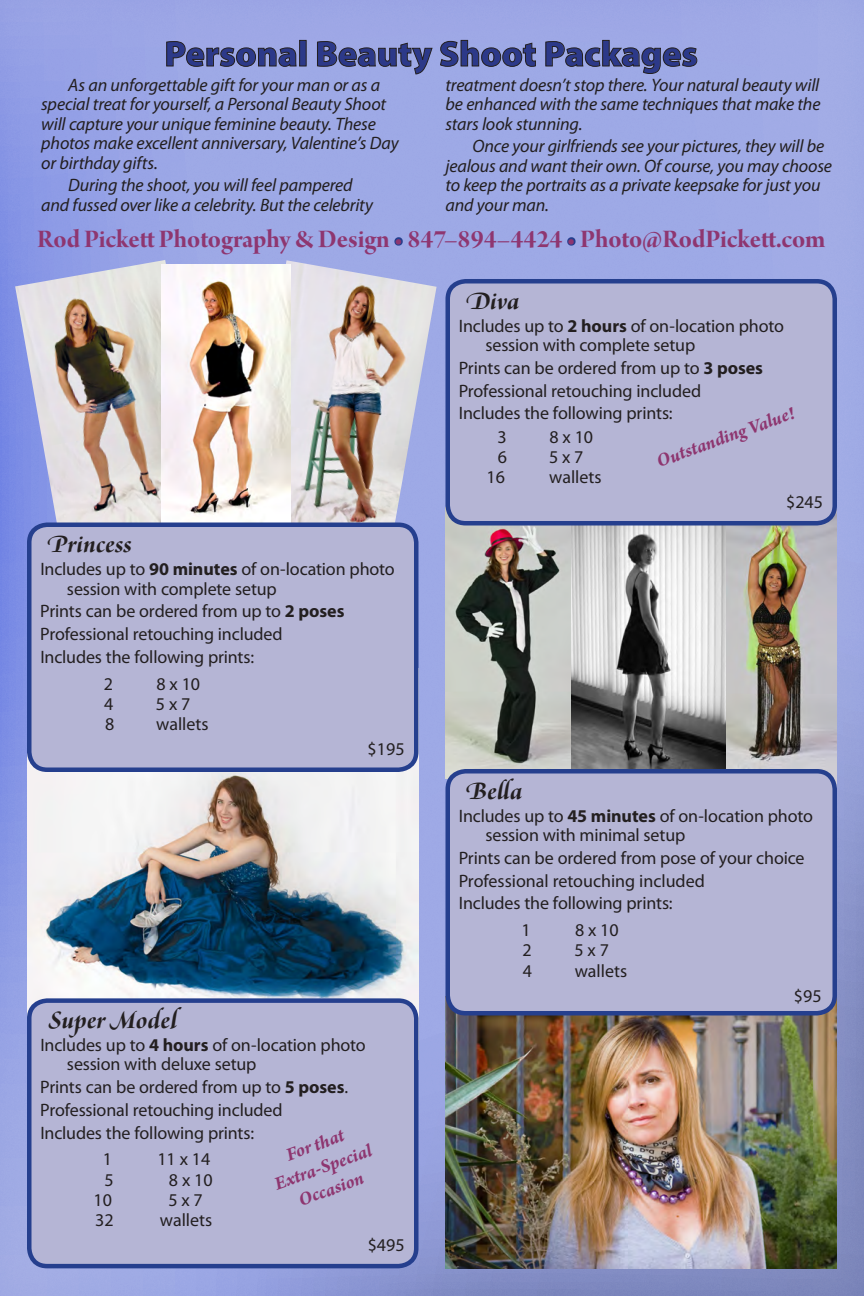
<style>
.page{position:relative;width:864px;height:1296px;background:#fff}
.page>*{position:absolute;margin:0;border:0;box-sizing:border-box;transform-origin:0 0}
.t1{font:900 36px "Myriad Pro";letter-spacing:-.005em;color:#2c3989}
.t2{font:27px "Arno Pro Bold Display";color:#8e3670}
.t3{font:27px "Arno Pro Bold Italic Display";color:#231f20}
.t4{font:italic 700 19.5px/23.4px "Arno Pro";color:#8e3670;text-align:center}
.t5{font:18px/22.8px "Myriad Pro";letter-spacing:-.005em;color:#231f20}
.t6{font:italic 18px/19.5px "Myriad Pro";letter-spacing:-.01em;color:#231f20}
.s1{font-weight:700}
</style>
<div class="page">
<div style="left:0;top:0;width:864px;height:1296px;background:#d2d8ee;opacity:.14"></div>
<img style="left:446px;top:1001px;width:391px;height:268px">
<img style="left:15px;top:260px;width:195px;height:282px">
<img style="left:242px;top:260px;width:195px;height:282px">
<img style="left:162px;top:264px;width:129px;height:258px">
<img style="left:571px;top:525px;width:156px;height:244px">
<img style="left:727px;top:511px;width:110px;height:272px">
<img style="left:446px;top:511px;width:125px;height:268px">
<img style="left:27px;top:668px;width:392px;height:391px">
<svg style="left:166px;top:41px;width:130px;height:26px;background:#878fc2"></svg>
<div style="left:299px;top:40px;width:7px;height:26px;border:1px solid #231f20"></div>
<svg style="left:317px;top:41px;width:115px;height:33px;background:#8a93c7"></svg>
<svg style="left:440px;top:40px;width:96px;height:27px;background:#8790c2"></svg>
<svg style="left:545px;top:40px;width:152px;height:34px;background:#8b94c8"></svg>
<div style="left:448px;top:281px;width:387px;height:242px;background:#b5b5d5;border-radius:18px"></div>
<div style="left:446px;top:279px;width:391px;height:246px;border:4px solid #253f8e;border-radius:18px"></div>
<div style="left:29px;top:525px;width:387px;height:245px;background:#b5b5d5;border-radius:18px"></div>
<div style="left:27px;top:522px;width:391px;height:250px;border:4px solid #253f8e;border-radius:18px"></div>
<div style="left:448px;top:771px;width:387px;height:242px;background:#b5b5d5;border-radius:18px"></div>
<div style="left:446px;top:769px;width:391px;height:246px;border:4px solid #253f8e;border-radius:18px"></div>
<div style="left:29px;top:1001px;width:387px;height:265px;background:#b5b5d5;border-radius:18px"></div>
<div style="left:27px;top:998px;width:391px;height:270px;border:4px solid #253f8e;border-radius:18px"></div>
<svg style="left:393px;top:235px;width:11px;height:12px"></svg>
<svg style="left:566px;top:235px;width:11px;height:12px"></svg>
<h1 class="t1" style="left:164px;top:33px;width:535px">Personal Beauty Shoot Packages</h1>
<p class="t6" style="left:41px;top:75px;width:359px;text-indent:27px">As an unforgettable gift for your man or as a special treat for yourself, a Personal Beauty Shoot will capture your unique feminine beauty. These photos make excellent anniversary, Valentine’s Day or birthday gifts.</p>
<p class="t6" style="left:41px;top:175px;width:333px;text-align:center">During the shoot, you will feel pampered<br>and fussed over like a celebrity. But the celebrity</p>
<p class="t6" style="left:445px;top:75px;width:377px;text-align:justify">treatment doesn’t stop there. Your natural beauty will be enhanced with the same techniques that make the stars look stunning.</p>
<p class="t6" style="left:445px;top:136px;width:388px;text-indent:27px">Once your girlfriends see your pictures, they will be jealous and want their own. Of course, you may choose to keep the portraits as a private keepsake for just you and your man.</p>
<h2 class="t2" style="left:37px;top:224px;width:790px">Rod Pickett Photography &amp; Design • 847–894–4424 • Photo@RodPickett.com</h2>
<h2 class="t3" style="left:465px;top:286px;width:55px">Diva</h2>
<p class="t5" style="left:485px;top:315px;width:300px;line-height:19.5px;text-indent:-27px">Includes up to <span class="s1">2 hours</span> of on-location photo session with complete setup</p>
<p class="t5" style="left:459px;top:356px;width:306px">Prints can be ordered from up to <span class="s1">3 poses</span></p>
<p class="t5" style="left:459px;top:379px;width:244px">Professional retouching included</p>
<p class="t5" style="left:459px;top:402px;width:215px">Includes the following prints:</p>
<p class="t5" style="left:497px;top:425px;width:11px">3</p>
<p class="t5" style="left:550px;top:425px;width:45px">8 x 10</p>
<p class="t5" style="left:498px;top:445px;width:11px">6</p>
<p class="t5" style="left:549px;top:445px;width:36px">5 x 7</p>
<p class="t5" style="left:487px;top:466px;width:20px">16</p>
<p class="t5" style="left:549px;top:466px;width:54px">wallets</p>
<p class="t4" style="left:654px;top:452px;width:147px;rotate:-20deg">Outstanding Value!</p>
<h2 class="t3" style="left:46px;top:529px;width:87px">Princess</h2>
<p class="t5" style="left:67px;top:559px;width:329px;line-height:19.5px;text-indent:-27px">Includes up to <span class="s1">90 minutes</span> of on-location photo session with complete setup</p>
<p class="t5" style="left:40px;top:600px;width:306px">Prints can be ordered from up to <span class="s1">2 poses<br></span>Professional retouching included<br>Includes the following prints:</p>
<p class="t5" style="left:104px;top:672px;width:11px">2</p>
<p class="t5" style="left:157px;top:672px;width:45px">8 x 10</p>
<p class="t5" style="left:104px;top:692px;width:11px">4</p>
<p class="t5" style="left:156px;top:692px;width:36px">5 x 7</p>
<p class="t5" style="left:105px;top:712px;width:11px">8</p>
<p class="t5" style="left:156px;top:712px;width:54px">wallets</p>
<p class="t5" style="left:368px;top:737px;width:38px">$195</p>
<h2 class="t3" style="left:48px;top:1005px;width:130px">Super Model</h2>
<p class="t5" style="left:67px;top:1035px;width:300px;line-height:19.5px;text-indent:-27px">Includes up to <span class="s1">4 hours</span> of on-location photo session with deluxe setup</p>
<p class="t5" style="left:40px;top:1075px;width:310px">Prints can be ordered from up to <span class="s1">5 poses</span>.<br>Professional retouching included<br>Includes the following prints:</p>
<p class="t5" style="left:103px;top:1148px;width:11px">1</p>
<p class="t5" style="left:157px;top:1148px;width:54px">11 x 14</p>
<p class="t5" style="left:105px;top:1168px;width:11px">5</p>
<p class="t5" style="left:169px;top:1168px;width:45px">8 x 10</p>
<p class="t5" style="left:94px;top:1188px;width:20px">10</p>
<p class="t5" style="left:168px;top:1188px;width:36px">5 x 7</p>
<p class="t5" style="left:95px;top:1209px;width:20px">32</p>
<p class="t5" style="left:160px;top:1209px;width:54px">wallets</p>
<p class="t4" style="left:263px;top:1152px;width:104px;rotate:-20deg">For that<br>Extra-Special<br>Occasion</p>
<p class="t5" style="left:368px;top:1233px;width:38px">$495</p>
<p class="t5" style="left:786px;top:491px;width:38px">$245</p>
<h2 class="t3" style="left:466px;top:776px;width:58px">Bella</h2>
<p class="t5" style="left:485px;top:805px;width:329px;line-height:19.5px;text-indent:-27px">Includes up to <span class="s1">45 minutes</span> of on-location photo session with minimal setup</p>
<p class="t5" style="left:459px;top:846px;width:347px">Prints can be ordered from pose of your choice<br>Professional retouching included<br>Includes the following prints:</p>
<p class="t5" style="left:521px;top:918px;width:11px">1</p>
<p class="t5" style="left:575px;top:918px;width:45px">8 x 10</p>
<p class="t5" style="left:522px;top:939px;width:11px">2</p>
<p class="t5" style="left:575px;top:939px;width:36px">5 x 7</p>
<p class="t5" style="left:523px;top:959px;width:11px">4</p>
<p class="t5" style="left:575px;top:959px;width:54px">wallets</p>
<p class="t5" style="left:794px;top:984px;width:29px">$95</p>
</div>
